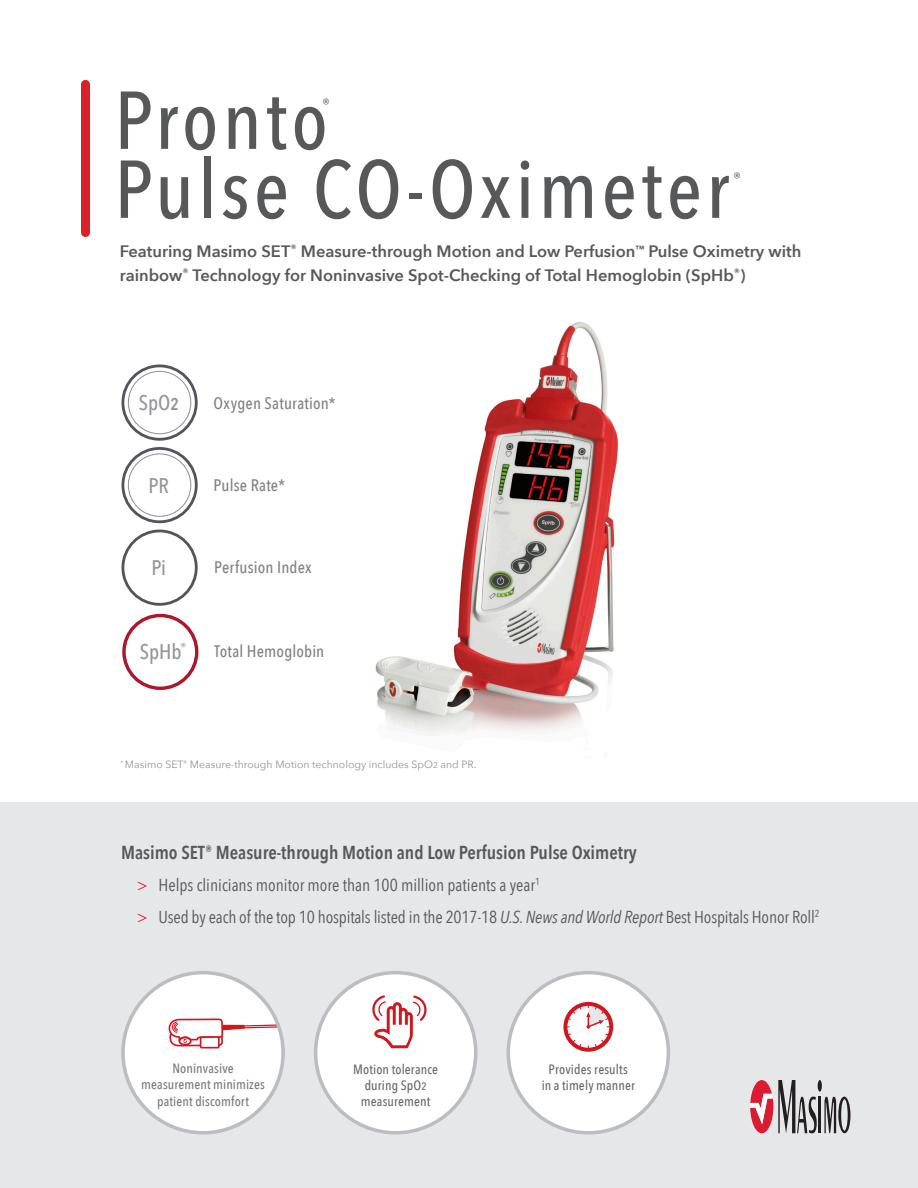
<style>
.page{position:relative;width:918px;height:1188px;background:#fff}
.page>*{position:absolute;margin:0;border:0;box-sizing:border-box;transform-origin:0 0}
.t1{font:500 81px "Avenir Next Condensed";letter-spacing:.05em;color:#57585a}
.t2{font:500 21.15px "Avenir Next Condensed";color:#959599}
.t3{font:600 18.75px "Avenir Next Condensed";color:#57585a}
.t4{font:17.25px "Avenir Next Condensed";letter-spacing:-.01em;color:#57585a}
.Cover_Title{font:500 16.65px "Avenir Next Condensed";letter-spacing:.01em;color:#808285}
.t5{font:600 16.5px/24px "Avenir Next";color:#57585a}
.t6{font:500 13.5px/16.2px "Avenir Next Condensed";letter-spacing:.01em;color:#69696c;text-align:center}
.t7{font:500 13.5px/16.2px "Avenir Next Condensed";letter-spacing:.01em;color:#787a7d;text-align:center}
.t8{font:13.35px "Avenir Next Condensed";color:#57585a;scale:1.25 1}
.t9{font:10.5px "Avenir Next";color:#959599}
.s1{font-weight:600;font-size:16.95px}
.s2{font-size:8.4px}
.s3{font-size:15px}
.s4{font-family:"Avenir Next";font-size:16.5px;color:#e51836}
.s5{font-style:italic}
.s6{font-size:10.8px}
</style>
<div class="page">
<div style="left:0;top:802px;width:918px;height:386px;background:#e6e7e9"></div>
<svg style="left:818px;top:1080px;width:4px;height:12px"></svg>
<hr style="left:819px;top:1097px;width:2px;height:36px;background:#231f20">
<svg style="left:824px;top:1097px;width:26px;height:36px"></svg>
<svg style="left:750px;top:1080px;width:67px;height:53px"></svg>
<img style="left:375px;top:322px;width:243px;height:411px">
<div style="left:81px;top:84px;width:9px;height:149px;background:#da2128"></div>
<div style="left:123px;top:973px;width:160px;height:160px;background:#fff;border-radius:50%"></div>
<svg style="left:167px;top:1018px;width:113px;height:112px"></svg>
<div style="left:121px;top:971px;width:164px;height:164px;border:4px solid #bcbdc0;border-radius:50%"></div>
<div style="left:508px;top:973px;width:160px;height:160px;background:#fff;border-radius:50%"></div>
<div style="left:507px;top:971px;width:163px;height:164px;border:4px solid #bcbdc0;border-radius:50%"></div>
<svg style="left:564px;top:1002px;width:48px;height:49px"></svg>
<div style="left:316px;top:973px;width:160px;height:160px;background:#fff;border-radius:50%"></div>
<div style="left:314px;top:971px;width:164px;height:164px;border:4px solid #bcbdc0;border-radius:50%"></div>
<svg style="left:373px;top:995px;width:54px;height:53px"></svg>
<div style="left:128px;top:371px;width:63px;height:63px;border:1px solid #959599;border-radius:50%"></div>
<div style="left:121px;top:365px;width:77px;height:76px;border:3px solid #54555a;border-radius:50%"></div>
<div style="left:128px;top:453px;width:63px;height:64px;border:1px solid #959599;border-radius:50%"></div>
<div style="left:121px;top:447px;width:77px;height:76px;border:3px solid #54555a;border-radius:50%"></div>
<div style="left:121px;top:530px;width:77px;height:76px;border:3px solid #54555a;border-radius:50%"></div>
<div style="left:122px;top:614px;width:76px;height:76px;border:3px solid #ae172b;border-radius:50%"></div>
<p class="t1" style="left:114px;top:72px;width:215px">Pronto</p>
<p class="t8" style="left:322px;top:92px;width:8px">®</p>
<p class="t1" style="left:114px;top:141px;width:616px">Pulse CO-Oximeter</p>
<p class="t8" style="left:733px;top:166px;width:8px">®</p>
<p class="t5" style="left:120px;top:238px;width:683px">Featuring Masimo SET<sup>®</sup> Measure-through Motion and Low Perfusion<sup>™</sup> Pulse Oximetry with rainbow<sup>®</sup> Technology for Noninvasive Spot-Checking of Total Hemoglobin (SpHb<sup>®</sup>)</p>
<p class="t2" style="left:139px;top:390px;width:42px">SpO<span class="s1">2</span></p>
<p class="Cover_Title" style="left:214px;top:393px;width:124px">Oxygen Saturation*</p>
<p class="t2" style="left:149px;top:472px;width:22px">PR</p>
<p class="Cover_Title" style="left:214px;top:475px;width:73px">Pulse Rate*</p>
<p class="t2" style="left:152px;top:555px;width:16px">Pi</p>
<p class="Cover_Title" style="left:214px;top:557px;width:99px">Perfusion Index</p>
<p class="t2" style="left:140px;top:638px;width:48px">SpHb<sup>®</sup></p>
<p class="Cover_Title" style="left:214px;top:641px;width:112px">Total Hemoglobin</p>
<p class="t9" style="left:121px;top:756px;width:358px"><sup>*</sup> Masimo SET<sup>®</sup> Measure-through Motion technology includes SpO<span class="s2">2</span> and PR.</p>
<p class="t3" style="left:121px;top:836px;width:517px">Masimo SET<span class="s3">®</span> Measure-through Motion and Low Perfusion Pulse Oximetry</p>
<p class="t4" style="left:137px;top:870px;width:405px"><span class="s4">&gt;</span> Helps clinicians monitor more than 100 million patients a year<sup>1</sup></p>
<p class="t4" style="left:137px;top:902px;width:684px"><span class="s4">&gt;</span> Used by each of the top 10 hospitals listed in the 2017-18 <span class="s5">U.S. News and World Report</span> Best Hospitals Honor Roll<sup>2</sup></p>
<p class="t7" style="left:141px;top:1060px;width:125px">Noninvasive measurement minimizes patient discomfort</p>
<p class="t6" style="left:542px;top:1061px;width:95px">Provides results<br>in a timely manner</p>
<p class="t6" style="left:353px;top:1061px;width:87px">Motion tolerance during SpO<span class="s6">2 </span>measurement</p>
</div>
